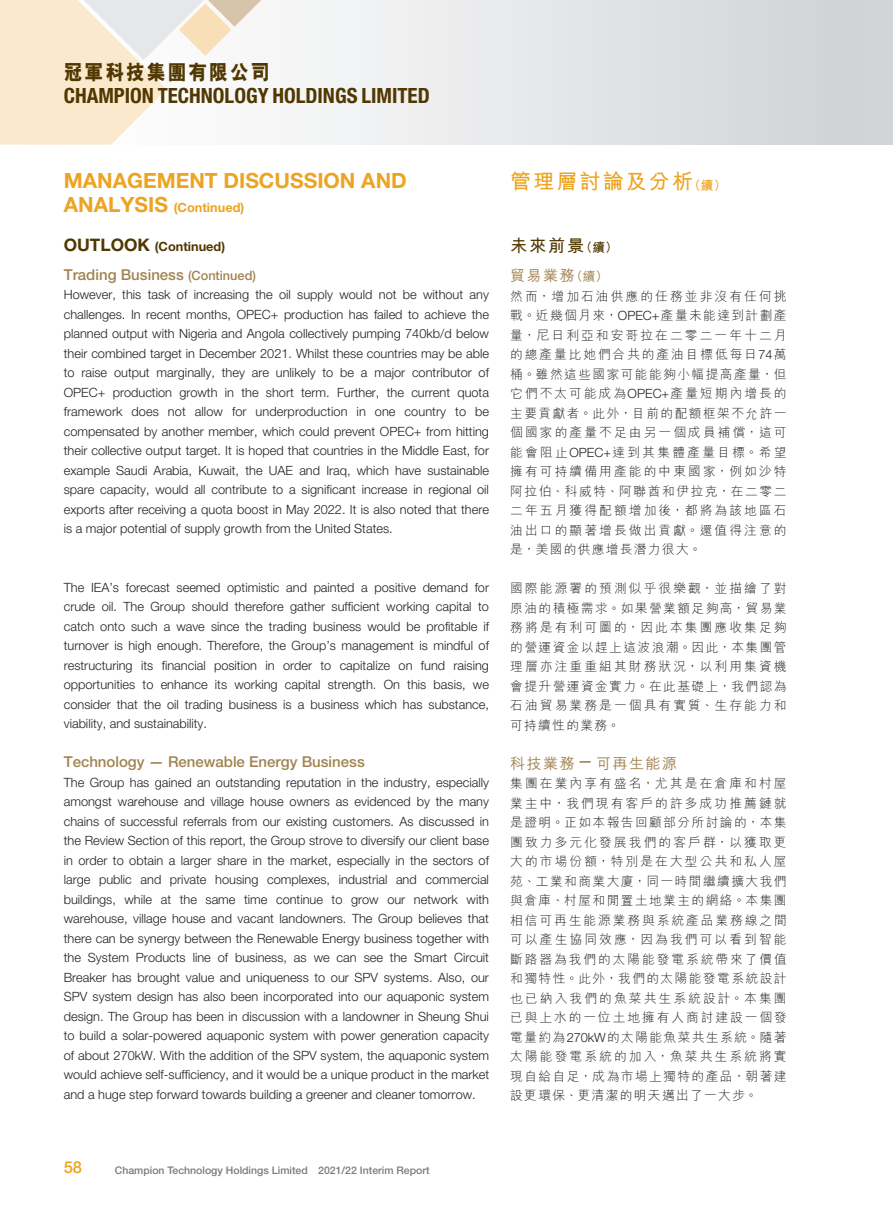
<style>
.page{position:relative;width:893px;height:1212px;background:#fff}
.page>*{position:absolute;margin:0;border:0;box-sizing:border-box;transform-origin:0 0}
.t1{font:700 condensed 21px "Helvetica Neue LT Std";color:#513700}
.t2{font:700 21px "Helvetica Neue LT Std";color:#eca422}
.t3{font:700 21px "M Hei HK";letter-spacing:.1em;color:#eca422}
.t4{font:800 21px "M Hei HK";letter-spacing:.1em;color:#513700;scale:.9 1}
.t5{font:700 17.25px "M Hei HK";color:#513700}
.t6{font:500 16.5px "Helvetica Neue LT Std";color:#eca422}
.t7{font:500 15px "Helvetica Neue LT Std";color:#a18351}
.t8{font:500 15px "M Hei HK";letter-spacing:.1em;color:#a18351}
.t9{font:300 12.75px/19.5px "Helvetica Neue LT Std";color:#231f20;text-align:justify}
.t10{font:300 12.75px/19.5px "M Hei HK";letter-spacing:.135em;color:#231f20;text-align:justify}
.t11{font:700 12.75px "Helvetica Neue LT Std";color:#eca422}
.t12{font:700 12.75px "Helvetica Neue LT Std";color:#513700}
.t13{font:500 10.5px "Helvetica Neue LT Std";color:#787a7d}
.s1{font-size:21px}
.s2{font-size:17.25px}
.s3{font-size:12.75px}
.s4{font-family:"Helvetica Neue LT Std"}
</style>
<div class="page">
<svg style="left:300px;top:0;width:593px;height:145px"></svg>
<svg style="left:0;top:0;width:261px;height:145px"></svg>
<h1 class="t4" style="left:64px;top:62px;width:230px">冠軍科技集團有限公司</h1>
<h1 class="t1" style="left:64px;top:83px;width:367px">CHAMPION TECHNOLOGY HOLDINGS LIMITED</h1>
<h1 class="t2" style="left:64px;top:167px;width:345px">MANAGEMENT DISCUSSION AND</h1>
<p class="t11" style="left:64px;top:199px;width:182px"><span class="s1">ANALYSIS</span> (Continued)</p>
<p class="t12" style="left:64px;top:239px;width:163px"><span class="s2">OUTLOOK</span> (Continued)</p>
<p class="t7" style="left:64px;top:265px;width:194px">Trading Business <span class="s3">(Continued)</span></p>
<p class="t9" style="left:64px;top:285px;width:427px">However, this task of increasing the oil supply would not be without any challenges. In recent months, OPEC+ production has failed to achieve the planned output with Nigeria and Angola collectively pumping 740kb/d below their combined target in December 2021. Whilst these countries may be able to raise output marginally, they are unlikely to be a major contributor of OPEC+ production growth in the short term. Further, the current quota framework does not allow for underproduction in one country to be compensated by another member, which could prevent OPEC+ from hitting their collective output target. It is hoped that countries in the Middle East, for example Saudi Arabia, Kuwait, the UAE and Iraq, which have sustainable spare capacity, would all contribute to a significant increase in regional oil exports after receiving a quota boost in May 2022. It is also noted that there is a major potential of supply growth from the United States.</p>
<p class="t9" style="left:64px;top:577px;width:427px">The IEA’s forecast seemed optimistic and painted a positive demand for crude oil. The Group should therefore gather sufficient working capital to catch onto such a wave since the trading business would be profitable if turnover is high enough. Therefore, the Group’s management is mindful of restructuring its financial position in order to capitalize on fund raising opportunities to enhance its working capital strength. On this basis, we consider that the oil trading business is a business which has substance, viability, and sustainability.</p>
<p class="t7" style="left:64px;top:753px;width:302px">Technology — Renewable Energy Business</p>
<p class="t9" style="left:64px;top:772px;width:427px">The Group has gained an outstanding reputation in the industry, especially amongst warehouse and village house owners as evidenced by the many chains of successful referrals from our existing customers. As discussed in the Review Section of this report, the Group strove to diversify our client base in order to obtain a larger share in the market, especially in the sectors of large public and private housing complexes, industrial and commercial buildings, while at the same time continue to grow our network with warehouse, village house and vacant landowners. The Group believes that there can be synergy between the Renewable Energy business together with the System Products line of business, as we can see the Smart Circuit Breaker has brought value and uniqueness to our SPV systems. Also, our SPV system design has also been incorporated into our aquaponic system design. The Group has been in discussion with a landowner in Sheung Shui to build a solar-powered aquaponic system with power generation capacity of about 270kW. With the addition of the SPV system, the aquaponic system would achieve self-sufficiency, and it would be a unique product in the market and a huge step forward towards building a greener and cleaner tomorrow.</p>
<h1 class="t3" style="left:510px;top:166px;width:218px">管理層討論及分析<span class="s3">（續）</span></h1>
<h2 class="t5" style="left:510px;top:233px;width:109px">未來前景<span class="s3">（續）</span></h2>
<p class="t8" style="left:510px;top:265px;width:99px">貿易業務<span class="s3">（續）</span></p>
<p class="t10" style="left:510px;top:286px;width:278px">然而，增加石油供應的任務並非沒有任何挑戰。近幾個月來，<span class="s4">OPEC+</span>產量未能達到計劃產量，尼日利亞和安哥拉在二零二一年十二月的總產量比她們合共的產油目標低每日<span class="s4">74</span>萬桶。雖然這些國家可能能夠小幅提高產量，但它們不太可能成為<span class="s4">OPEC+</span>產量短期內增長的主要貢獻者。此外，目前的配額框架不允許一個國家的產量不足由另一個成員補償，這可能會阻止<span class="s4">OPEC+</span>達到其集體產量目標。希望擁有可持續備用產能的中東國家，例如沙特阿拉伯、科威特、阿聯酋和伊拉克，在二零二二年五月獲得配額增加後，都將為該地區石油出口的顯著增長做出貢獻。還值得注意的是，美國的供應增長潛力很大。</p>
<p class="t10" style="left:510px;top:578px;width:278px">國際能源署的預測似乎很樂觀，並描繪了對原油的積極需求。如果營業額足夠高，貿易業務將是有利可圖的，因此本集團應收集足夠的營運資金以趕上這波浪潮。因此，本集團管理層亦注重重組其財務狀況，以利用集資機會提升營運資金實力。在此基礎上，我們認為石油貿易業務是一個具有實質、生存能力和可持續性的業務。</p>
<p class="t8" style="left:510px;top:752px;width:168px">科技業務<span class="s4">—</span>可再生能源</p>
<p class="t10" style="left:510px;top:773px;width:278px">集團在業內享有盛名，尤其是在倉庫和村屋業主中，我們現有客戶的許多成功推薦鏈就是證明。正如本報告回顧部分所討論的，本集團致力多元化發展我們的客戶群，以獲取更大的市場份額，特別是在大型公共和私人屋苑、工業和商業大廈，同一時間繼續擴大我們與倉庫、村屋和閒置土地業主的網絡。本集團相信可再生能源業務與系統產品業務線之間可以產生協同效應，因為我們可以看到智能斷路器為我們的太陽能發電系統帶來了價值和獨特性。此外，我們的太陽能發電系統設計也已納入我們的魚菜共生系統設計。本集團已與上水的一位土地擁有人商討建設一個發電量約為<span class="s4">270kW</span>的太陽能魚菜共生系統。隨著太陽能發電系統的加入，魚菜共生系統將實現自給自足，成為市場上獨特的產品，朝著建設更環保、更清潔的明天邁出了一大步。</p>
<p class="t6" style="left:64px;top:1157px;width:20px">58</p>
<p class="t13" style="left:115px;top:1164px;width:316px">Champion Technology Holdings Limited 2021/22 Interim Report</p>
</div>
